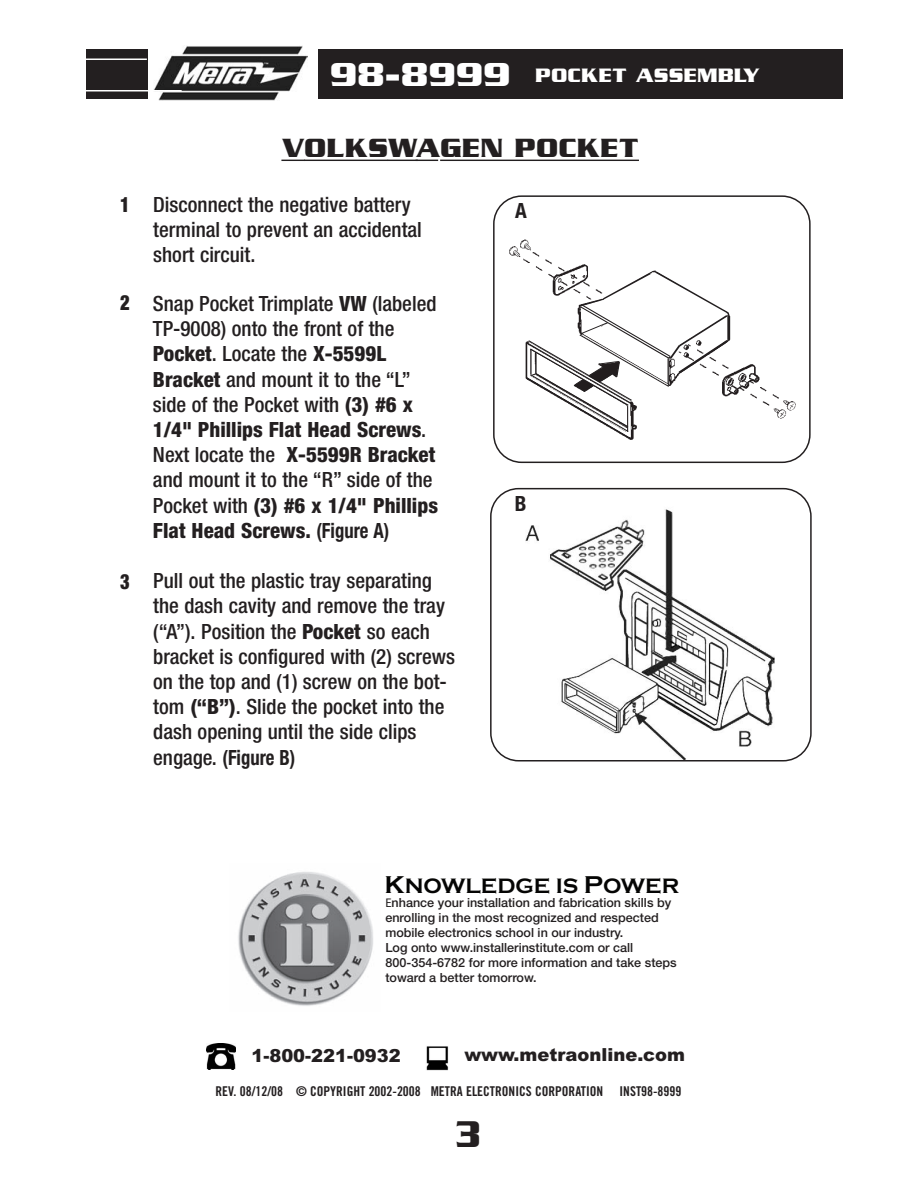
<style>
.page{position:relative;width:918px;height:1188px;background:#fff}
.page>*{position:absolute;margin:0;border:0;box-sizing:border-box;transform-origin:0 0}
.t1{font:700 40.2px "Serpentine ICG";color:#231f20;scale:.87 1}
.t2{font:700 28.5px "Serpentine ICG";color:#231f20}
.t3{font:700 21.6px "Copperplate Gothic";color:#050504}
.t4{font:500 condensed 21px/25.2px "Helvetica Neue";color:#231f20}
.t5{font:700 21px "Serpentine ICG";color:#fff}
.t6{font:900 condensed 21px "Helvetica Neue";color:#231f20;scale:.89 1}
.t7{font:700 condensed 21px "Helvetica Neue";color:#231f20}
.t8{font:900 18px "Arial";color:#231f20}
.t9{font:13.5px "Trade Gothic Bold Cond Twenty";color:#231f20}
.t10{font:500 12.6px/15.1px "Helvetica Neue";color:#231f20}
.s1{font-size:36px}
.s2{font-weight:800}
.s3{font-weight:700}
.s4{font-size:25.2px}
.s5{font-family:"Myriad";font-weight:400}
</style>
<div class="page">
<div style="left:86px;top:50px;width:756px;height:49px;background:#231f20"></div>
<div style="left:149px;top:30px;width:169px;height:88px;background:#fff"></div>
<img style="left:154px;top:46px;width:154px;height:55px">
<hr style="left:50px;top:58px;width:97px;height:2px;background:#fff">
<hr style="left:50px;top:90px;width:132px;height:2px;background:#fff">
<svg style="left:490px;top:488px;width:322px;height:274px"></svg>
<svg style="left:493px;top:195px;width:318px;height:268px"></svg>
<div style="left:514px;top:201px;width:19px;height:27px;background:#fff"></div>
<div style="left:513px;top:494px;width:20px;height:27px;background:#fff"></div>
<svg style="left:281px;top:160px;width:23px;height:1px"></svg>
<hr style="left:304px;top:160px;width:84px;height:1px;background:#231f20">
<hr style="left:388px;top:160px;width:30px;height:1px;background:#231f20">
<svg style="left:418px;top:160px;width:20px;height:1px"></svg>
<hr style="left:440px;top:160px;width:199px;height:1px;background:#231f20">
<img style="left:207px;top:1044px;width:29px;height:25px">
<svg style="left:427px;top:1070px;width:21px;height:1px"></svg>
<img style="left:426px;top:1046px;width:23px;height:24px">
<img style="left:238px;top:872px;width:135px;height:134px">
<p class="t5" style="left:330px;top:62px;width:432px"><span class="s1">98-8999</span> POCKET ASSEMBLY</p>
<h2 class="t2" style="left:281px;top:131px;width:359px">VOLKSWAGEN POCKET</h2>
<p class="t6" style="left:120px;top:197px;width:12px">1</p>
<p class="t4" style="left:153px;top:193px;width:270px">Disconnect the negative battery terminal to prevent an accidental short circuit.</p>
<p class="t7" style="left:515px;top:203px;width:13px">A</p>
<p class="t6" style="left:120px;top:295px;width:12px">2</p>
<p class="t4" style="left:153px;top:293px;width:287px">Snap Pocket Trimplate <span class="s2">VW</span> (labeled<br>TP-9008) onto the front of the<br><span class="s2">Pocket</span>. Locate the <span class="s2">X-5599L<br>Bracket</span> and mount it to the “L” side of the Pocket with <span class="s2">(3) #6 x<br>1/4" Phillips Flat Head Screws</span>.<br>Next locate the <span class="s2">X-5599R Bracket </span>and mount it to the “R” side of the<br>Pocket with <span class="s2">(3) #6 x 1/4" Phillips<br>Flat Head Screws.</span> <span class="s3">(Figure A)</span></p>
<p class="t7" style="left:515px;top:496px;width:13px">B</p>
<p class="t6" style="left:120px;top:574px;width:12px">3</p>
<p class="t4" style="left:153px;top:570px;width:303px">Pull out the plastic tray separating the dash cavity and remove the tray (“A”). Position the <span class="s2">Pocket</span> so each bracket is configured with (2) screws on the top and (1) screw on the bot&shy;tom <span class="s2">(“B”)</span>. Slide the pocket into the dash opening until the side clips engage. <span class="s3">(Figure B)</span></p>
<p class="t3" style="left:385px;top:874px;width:296px"><span class="s4">K</span>NOWLEDGE IS <span class="s4">P</span>OWER</p>
<p class="t10" style="left:385px;top:896px;width:293px"><span class="s5">E</span>nhance your installation and fabrication skills by enrolling in the most recognized and espected mobile electronics school in our industry.<br>Log onto www.installerinstitute.com o ca 800-354-6782 for more information and ake steps toward a better tomorrow.</p>
<p class="t8" style="left:464px;top:1045px;width:222px">www.metraonline.com</p>
<p class="t8" style="left:251px;top:1046px;width:151px">1-800-221-0932</p>
<p class="t9" style="left:215px;top:1086px;width:468px">REV. 08/12/08 © COPYRIGHT 2002-2008 METRA ELECTRONICS CORPORATION INST98-8999</p>
<h1 class="t1" style="left:455px;top:1110px;width:31px">3</h1>
</div>
